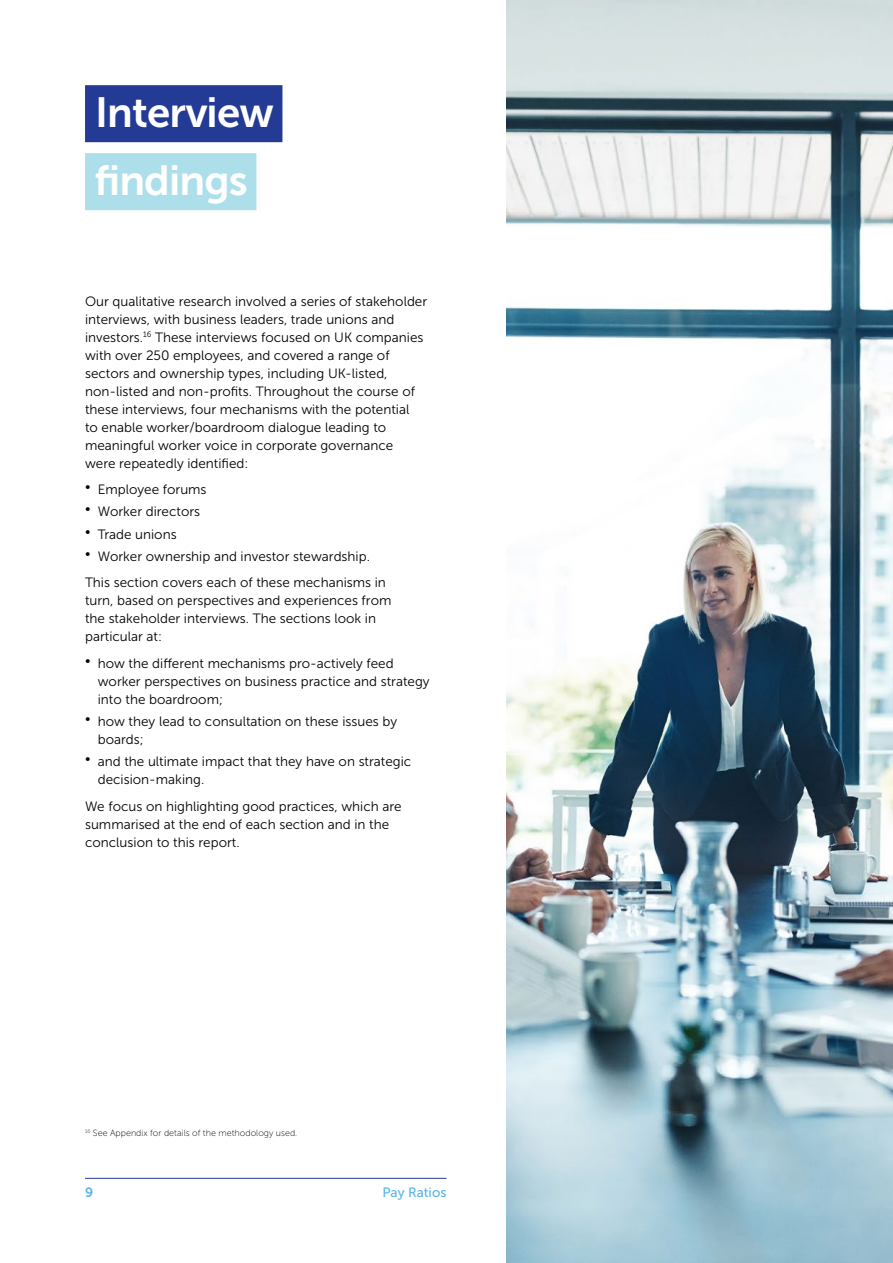
<style>
.page{position:relative;width:893px;height:1263px;background:#fff}
.page>*{position:absolute;margin:0;border:0;box-sizing:border-box;transform-origin:0 0}
.t1{font:42px/67.9px "Museo Sans 700";letter-spacing:-.02em;color:#fff}
.t2{font:13.5px/18px "Museo Sans 300";color:#000}
.t3{font:13.5px "Museo Sans 500";color:#59b6e7}
.t4{font:13.5px "Museo Sans 700";color:#59b6e7}
.t5{font:9px "Museo Sans 100";color:#000}
</style>
<div class="page">
<div style="left:85px;top:85px;width:197px;height:57px;background:#243b96"></div>
<div style="left:85px;top:153px;width:171px;height:57px;background:#addfea"></div>
<hr style="left:85px;top:1178px;width:361px;height:1px;background:#243b96">
<img style="left:507px;top:0;width:386px;height:1263px">
<h1 class="t1" style="left:94px;top:79px;width:181px">Interview findings</h1>
<p class="t2" style="left:85px;top:292px;width:344px">Our qualitative research involved a series of stakeholder interviews, with business leaders, trade unions and investors.<sup>16</sup> These interviews focused on UK companies with over 250 employees, and covered a range of sectors and ownership types, including UK-listed, non-listed and non-profits. Throughout the course of these interviews, four mechanisms with the potential<br>to enable worker/boardroom dialogue leading to meaningful worker voice in corporate governance were repeatedly identified:</p>
<p class="t2" style="left:85px;top:481px;width:123px">• Employee forums</p>
<p class="t2" style="left:85px;top:503px;width:117px">• Worker directors</p>
<p class="t2" style="left:85px;top:525px;width:93px">• Trade unions</p>
<p class="t2" style="left:85px;top:543px;width:302px;line-height:26.5px">• Worker ownership and investor stewardship.<br>This section covers each of these mechanisms in</p>
<p class="t2" style="left:85px;top:592px;width:308px">turn, based on perspectives and experiences from the stakeholder interviews. The sections look in particular at:</p>
<p class="t2" style="left:98px;top:654px;width:333px;text-indent:-13px">• how the different mechanisms pro-actively feed worker perspectives on business practice and strategy into the boardroom;</p>
<p class="t2" style="left:98px;top:713px;width:301px;text-indent:-13px">• how they lead to consultation on these issues by boards;</p>
<p class="t2" style="left:98px;top:753px;width:315px;text-indent:-13px">• and the ultimate impact that they have on strategic decision-making.</p>
<p class="t2" style="left:85px;top:797px;width:318px">We focus on highlighting good practices, which are summarised at the end of each section and in the conclusion to this report.</p>
<p class="t5" style="left:85px;top:1128px;width:214px"><sup>16</sup> See Appendix for details of the methodology used.</p>
<p class="t4" style="left:85px;top:1185px;width:10px">9</p>
<p class="t3" style="left:382px;top:1185px;width:66px">Pay Ratios</p>
</div>
